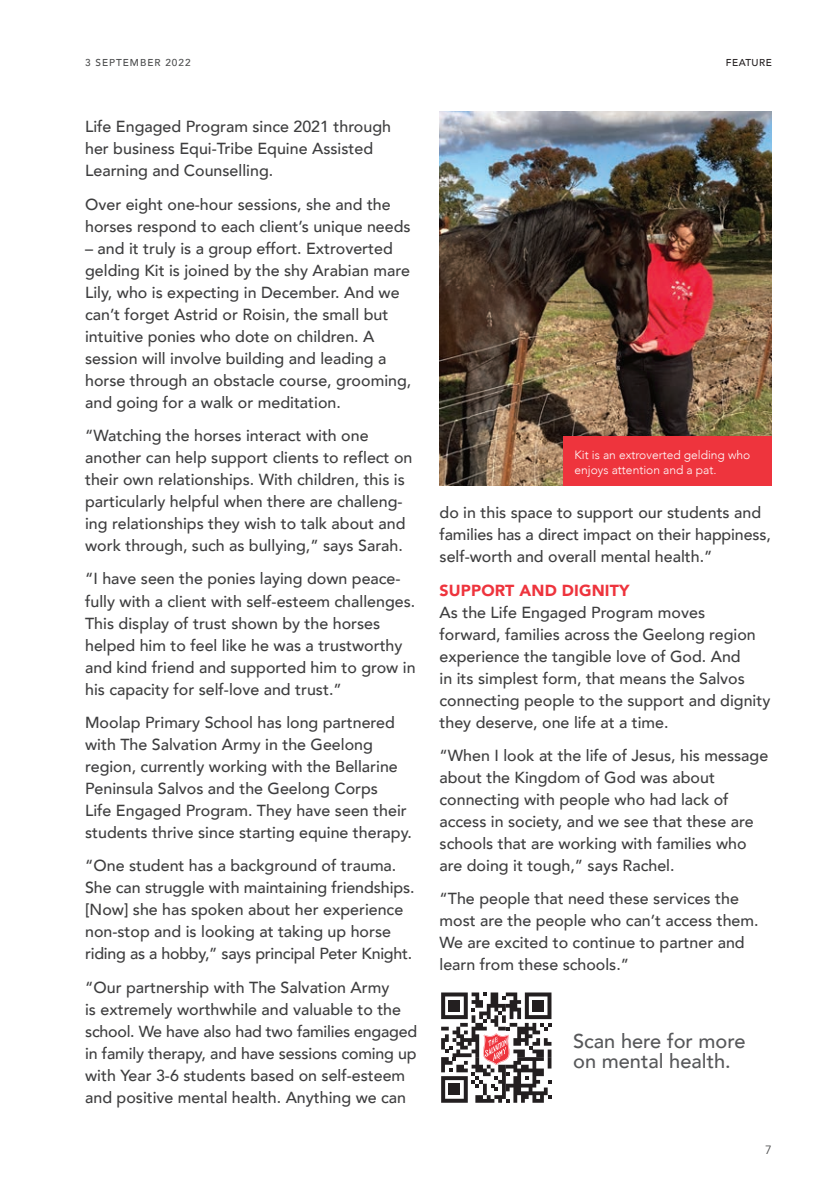
<style>
.page{position:relative;width:840px;height:1191px;background:#fff}
.page>*{position:absolute;margin:0;border:0;box-sizing:border-box;transform-origin:0 0}
.Salvos_Subhead_no_ba{font:500 20px/20px "Avenir";color:#57585a}
.Salvos_Body{font:500 16px/22px "Avenir";color:#3e3e3f}
.Intext_Subhead{font:900 16px "Avenir";letter-spacing:.01em;color:#ee343d}
.Image_Caption{font:300 12px/14.4px "Avenir";color:#fff}
.t1{font:12px "Avenir";color:#4b4c4d}
.t2{font:500 10px "Avenir";letter-spacing:.1em;color:#4b4c4d}
.Page_name_-_Right{font:500 10px "Avenir";letter-spacing:.05em;color:#231f20}
</style>
<div class="page">
<img style="left:439px;top:111px;width:332px;height:374px">
<svg style="left:441px;top:992px;width:110px;height:110px"></svg>
<div style="left:448px;top:1000px;width:12px;height:11px;background:#231f20"></div>
<div style="left:532px;top:1000px;width:11px;height:11px;background:#231f20"></div>
<div style="left:448px;top:1083px;width:12px;height:12px;background:#231f20"></div>
<div style="left:563px;top:436px;width:208px;height:49px;background:#ee343d"></div>
<p class="t2" style="left:85px;top:54px;width:25px">3 Septe</p>
<p class="t2" style="left:130px;top:54px;width:18px">mber</p>
<p class="t2" style="left:165px;top:54px;width:27px">2022</p>
<p class="Salvos_Body" style="left:85px;top:115px;width:307px">Life Engaged Program since 2021 through her business Equi-Tribe Equine Assisted<br>Learning and Counselling.</p>
<p class="Salvos_Body" style="left:85px;top:192px;width:327px">Over eight one-hour sessions, she and the horses respond to each client’s unique needs</p>
<p class="Salvos_Body" style="left:85px;top:236px;width:327px">– and it truly is a group effort. Extroverted gelding Kit is joined by the shy Arabian mare Lily, who is expecting in December. And we can’t forget Astrid or Roisin, the small but intuitive ponies who dote on children. A session will involve building and leading a horse through an obstacle course, grooming, and going for a walk or meditation.</p>
<p class="Salvos_Body" style="left:85px;top:424px;width:328px">“Watching the horses interact with one another can help support clients to reflect on their own relationships. With children, this is particularly helpful when there are challeng&shy;ing relationships they wish to talk about and work through, such as bullying,” says Sarah.</p>
<p class="Salvos_Body" style="left:85px;top:567px;width:332px">“I have seen the ponies laying down peace&shy;fully with a client with self-esteem challenges.<br>This display of trust shown by the horses helped him to feel like he was a trustworthy and kind friend and supported him to grow in his capacity for self-love and trust.”</p>
<p class="Salvos_Body" style="left:85px;top:710px;width:328px">Moolap Primary School has long partnered with The Salvation Army in the Geelong region, currently working with the Bellarine Peninsula Salvos and the Geelong Corps<br>Life Engaged Program. They have seen their students thrive since starting equine therapy.</p>
<p class="Salvos_Body" style="left:85px;top:853px;width:331px">“One student has a background of trauma.<br>She can struggle with maintaining friendships. [Now] she has spoken about her experience non-stop and is looking at taking up horse riding as a hobby,” says principal Peter Knight.</p>
<p class="Salvos_Body" style="left:85px;top:975px;width:333px">“Our partnership with The Salvation Army<br>is extremely worthwhile and valuable to the school. We have also had two families engaged in family therapy, and have sessions coming up with Year 3-6 students based on self-esteem and positive mental health. Anything we can</p>
<p class="Page_name_-_Right" style="left:725px;top:54px;width:47px">FEATURE</p>
<p class="Image_Caption" style="left:574px;top:448px;width:177px">Kit is an extroverted gelding who enjoys attention and a pat.</p>
<p class="Salvos_Body" style="left:439px;top:501px;width:332px">do in this space to support our students and families has a direct impact on their happiness, self-worth and overall mental health.”</p>
<p class="Intext_Subhead" style="left:439px;top:576px;width:191px">SUPPORT AND DIGNITY</p>
<p class="Salvos_Body" style="left:439px;top:600px;width:332px">As the Life Engaged Program moves<br>forward, families across the Geelong region experience the tangible love of God. And<br>in its simplest form, that means the Salvos connecting people to the support and dignity they deserve, one life at a time.</p>
<p class="Salvos_Body" style="left:439px;top:743px;width:330px">“When I look at the life of Jesus, his message about the Kingdom of God was about connecting with people who had lack of access in society, and we see that these are schools that are working with families who are doing it tough,” says Rachel.</p>
<p class="Salvos_Body" style="left:439px;top:887px;width:320px">“The people that need these services the most are the people who can’t access them.<br>We are excited to continue to partner and learn from these schools.”</p>
<p class="Salvos_Subhead_no_ba" style="left:572px;top:1029px;width:174px">Scan here for more on mental health.</p>
<p class="t1" style="left:764px;top:1142px;width:8px">7</p>
</div>
